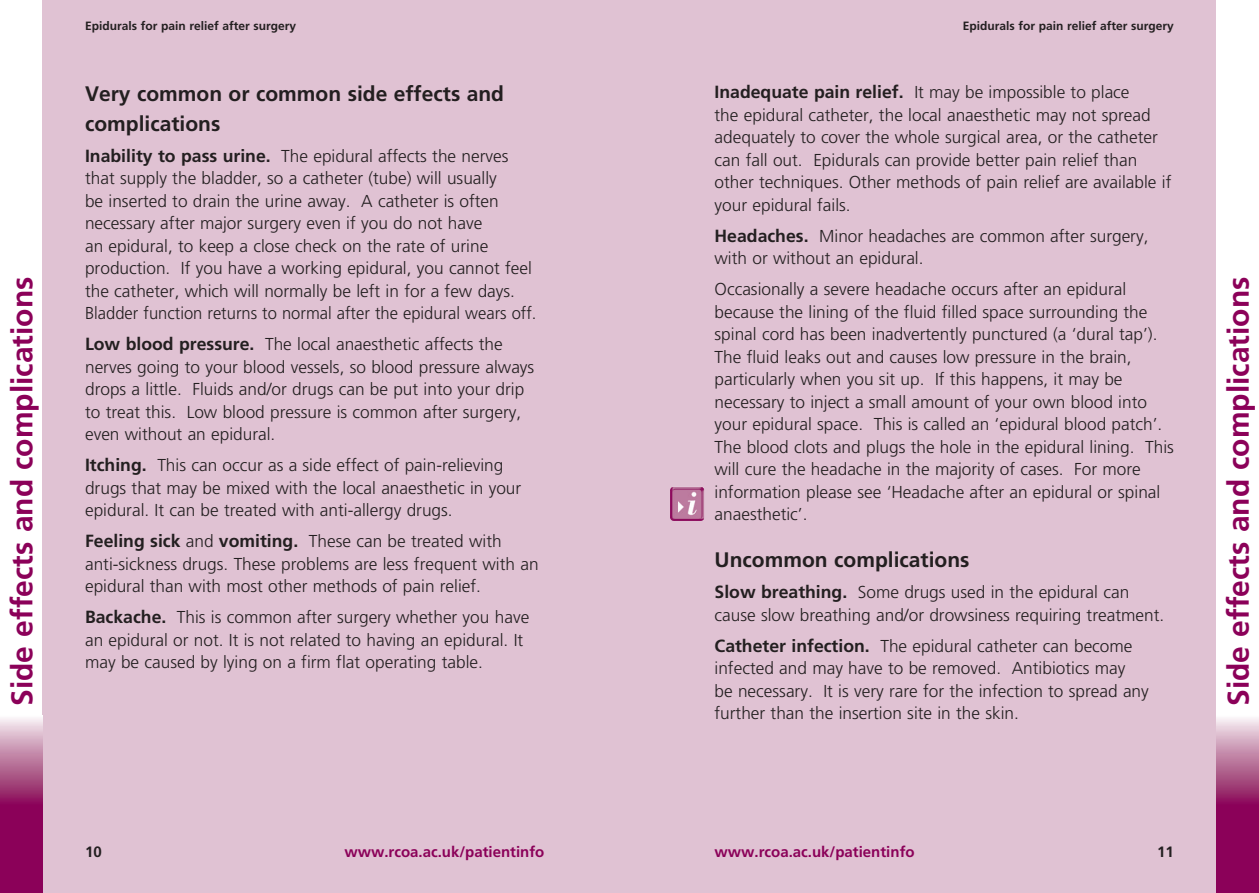
<style>
.page{position:relative;width:1259px;height:893px;background:#fff}
.page>*{position:absolute;margin:0;border:0;box-sizing:border-box;transform-origin:0 0}
.t1{font:700 30px "Frutiger";color:#8b0159}
.t2{font:700 21px/30px "Frutiger";color:#231f20}
.t3{font:300 17.25px/22.5px "Frutiger";color:#231f20}
.t4{font:700 15px "Frutiger";color:#8b0159}
.t5{font:700 15px "Frutiger";color:#231f20}
.t6{font:700 12px "Frutiger";color:#231f20}
.s1{font-weight:700;font-size:17.7px}
</style>
<div class="page">
<div style="left:43px;top:0;width:1173px;height:893px;background:#e0c2d3"></div>
<div style="left:1216px;top:804px;width:43px;height:89px;background:#8b0159"></div>
<div style="left:1216px;top:715px;width:43px;height:90px;background:linear-gradient(to bottom,#f7f3f3,#880b55)"></div>
<img style="left:670px;top:487px;width:33px;height:34px">
<div style="left:0;top:804px;width:43px;height:89px;background:#8b0159"></div>
<div style="left:0;top:715px;width:43px;height:90px;background:linear-gradient(to bottom,#f7f3f3,#880b55)"></div>
<h1 class="t1" style="left:4px;top:706px;width:431px;rotate:-90deg">Side effects and complications</h1>
<p class="t6" style="left:85px;top:19px;width:213px">Epidurals for pain relief after surgery</p>
<p class="t2" style="left:85px;top:79px;width:420px">Very common or common side effects and complications</p>
<p class="t3" style="left:85px;top:145px;width:453px"><span class="s1">Inability to pass urine.</span> The epidural affects the nerves that supply the bladder, so a catheter (tube) will usually<br>be inserted to drain the urine away. A catheter is often necessary after major surgery even if you do not have<br>an epidural, to keep a close check on the rate of urine production. If you have a working epidural, you cannot feel the catheter, which will normally be left in for a few days.<br>Bladder function returns to normal after the epidural wears off.</p>
<p class="t3" style="left:85px;top:333px;width:451px"><span class="s1">Low blood pressure.</span> The local anaesthetic affects the nerves going to your blood vessels, so blood pressure always drops a little. Fluids and/or drugs can be put into your drip to treat this. Low blood pressure is common after surgery, even without an epidural.</p>
<p class="t3" style="left:85px;top:454px;width:438px"><span class="s1">Itching.</span> This can occur as a side effect of pain-relieving drugs that may be mixed with the local anaesthetic in your epidural. It can be treated with anti-allergy drugs.</p>
<p class="t3" style="left:85px;top:530px;width:455px"><span class="s1">Feeling sick</span> and <span class="s1">vomiting.</span> These can be treated with anti-sickness drugs. These problems are less frequent with an epidural than with most other methods of pain relief.</p>
<p class="t3" style="left:85px;top:606px;width:446px"><span class="s1">Backache.</span> This is common after surgery whether you have an epidural or not. It is not related to having an epidural. It may be caused by lying on a firm flat operating table.</p>
<p class="t5" style="left:85px;top:843px;width:18px">10</p>
<p class="t4" style="left:344px;top:843px;width:202px">www.rcoa.ac.uk/patientinfo</p>
<p class="t6" style="left:962px;top:19px;width:213px">Epidurals for pain relief after surgery</p>
<p class="t3" style="left:714px;top:81px;width:458px"><span class="s1">Inadequate pain relief.</span> It may be impossible to place<br>the epidural catheter, the local anaesthetic may not spread adequately to cover the whole surgical area, or the catheter can fall out. Epidurals can provide better pain relief than other techniques. Other methods of pain relief are available if your epidural fails.</p>
<p class="t3" style="left:714px;top:225px;width:435px"><span class="s1">Headaches.</span> Minor headaches are common after surgery, with or without an epidural.</p>
<p class="t3" style="left:714px;top:278px;width:461px">Occasionally a severe headache occurs after an epidural because the lining of the fluid filled space surrounding the spinal cord has been inadvertently punctured (a ‘dural tap’).<br>The fluid leaks out and causes low pressure in the brain, particularly when you sit up. If this happens, it may be necessary to inject a small amount of your own blood into your epidural space. This is called an ‘epidural blood patch’.<br>The blood clots and plugs the hole in the epidural lining. This will cure the headache in the majority of cases. For more information please see ‘Headache after an epidural or spinal anaesthetic’.</p>
<p class="t2" style="left:714px;top:545px;width:256px">Uncommon complications</p>
<p class="t3" style="left:714px;top:581px;width:451px"><span class="s1">Slow breathing.</span> Some drugs used in the epidural can cause slow breathing and/or drowsiness requiring treatment.</p>
<p class="t3" style="left:714px;top:635px;width:436px"><span class="s1">Catheter infection.</span> The epidural catheter can become infected and may have to be removed. Antibiotics may<br>be necessary. It is very rare for the infection to spread any further than the insertion site in the skin.</p>
<p class="t4" style="left:714px;top:843px;width:202px">www.rcoa.ac.uk/patientinfo</p>
<p class="t5" style="left:1157px;top:843px;width:18px">11</p>
<h1 class="t1" style="left:1221px;top:706px;width:431px;rotate:-90deg">Side effects and complications</h1>
</div>
